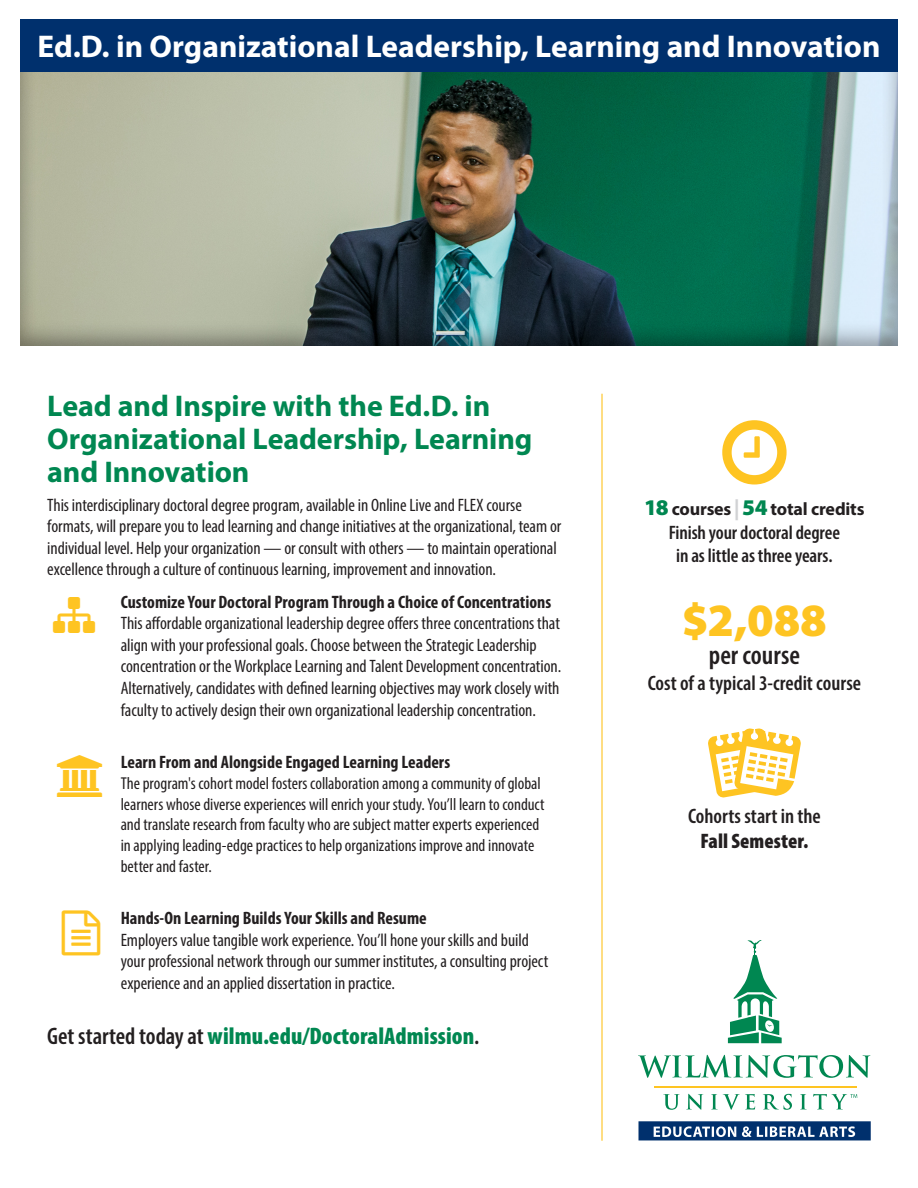
<style>
.page{position:relative;width:918px;height:1188px;background:#fff}
.page>*{position:absolute;margin:0;border:0;box-sizing:border-box;transform-origin:0 0}
.t1{font:900 46.5px "Myriad Pro";color:#fec422}
.t2{font:700 31.5px "Myriad Pro";color:#fff}
.t3{font:700 30px/33px "Myriad Pro";letter-spacing:-.005em;color:#008751}
.t4{font:600 condensed 27px "Myriad Pro";color:#231f20}
.t5{font:900 condensed 24px "Myriad Pro";letter-spacing:.005em;color:#008751}
.Fact{font:600 condensed 21px/25.2px "Myriad Pro";color:#231f20;text-align:center}
.t6{font:600 condensed 19.5px/23.4px "Myriad Pro";letter-spacing:-.005em;color:#231f20;text-align:center}
.t7{font:condensed 18px/21.6px "Myriad Pro";letter-spacing:-.005em;color:#231f20}
.t8{font:700 condensed 18px "Myriad Pro";color:#231f20}
.t9{font:700 18px "Myriad Pro";letter-spacing:-.01em;color:#231f20}
.t10{font:condensed 17.25px/20.7px "Myriad Pro";color:#231f20}
.s1{font-weight:600;color:#231f20}
.s2{font-weight:900;font-size:22.5px;color:#008751}
.s3{font-weight:900;font-stretch:condensed;font-size:21px;color:#d1d2d4}
.s4{font-weight:900}
</style>
<div class="page">
<div style="left:20px;top:20px;width:878px;height:328px;background:#231f20;opacity:.4"></div>
<div style="left:20px;top:20px;width:878px;height:52px;background:#00306d"></div>
<hr style="left:601px;top:394px;width:2px;height:747px;background:#fec422">
<svg style="left:663px;top:1094px;width:17px;height:16px"></svg>
<svg style="left:686px;top:1094px;width:17px;height:16px"></svg>
<svg style="left:711px;top:1094px;width:44px;height:16px"></svg>
<svg style="left:763px;top:1094px;width:29px;height:16px"></svg>
<svg style="left:800px;top:1094px;width:6px;height:15px"></svg>
<svg style="left:638px;top:1055px;width:232px;height:23px"></svg>
<hr style="left:654px;top:1086px;width:203px;height:2px;background:#fec422">
<svg style="left:728px;top:940px;width:54px;height:103px"></svg>
<svg style="left:813px;top:1094px;width:44px;height:15px"></svg>
<svg style="left:639px;top:1121px;width:232px;height:19px;background:#3a5f8e"></svg>
<svg style="left:708px;top:728px;width:93px;height:70px"></svg>
<p class="t2" style="left:38px;top:25px;width:844px">Ed.D. in Organizational Leadership, Learning and Innovation</p>
<p class="t3" style="left:47px;top:389px;width:487px">Lead and Inspire with the Ed.D. in<br>Organizational Leadership, Learning and Innovation</p>
<p class="t7" style="left:47px;top:494px;width:516px">This interdisciplinary doctoral degree program, available in Online Live and FLEX course formats, will prepare you to lead learning and change initiatives at the organizational, team or individual level. Help your organization — or consult with others — to maintain operational excellence through a culture of continuous learning, improvement and innovation.</p>
<p class="t8" style="left:121px;top:590px;width:432px">Customize Your Doctoral Program Through a Choice of Concentrations</p>
<p class="t7" style="left:121px;top:612px;width:442px">This affordable organizational leadership degree offers three concentrations that align with your professional goals. Choose between the Strategic Leadership concentration or the Workplace Learning and Talent Development concentration.<br>Alternatively, candidates with defined learning objectives may work closely with faculty to actively design their own organizational leadership concentration.</p>
<p class="t8" style="left:121px;top:751px;width:331px">Learn From and Alongside Engaged Learning Leaders</p>
<p class="t10" style="left:121px;top:773px;width:425px">The program's cohort model fosters collaboration among a community of global learners whose diverse experiences will enrich your study. You’ll learn to conduct and translate research from faculty who are subject matter experts experienced in applying leading-edge practices to help organizations improve and innovate better and faster.</p>
<p class="t8" style="left:121px;top:907px;width:308px">Hands-On Learning Builds Your Skills and Resume</p>
<p class="t7" style="left:121px;top:929px;width:429px">Employers value tangible work experience. You’ll hone your skills and build your professional network through our summer institutes, a consulting project experience and an applied dissertation in practice.</p>
<p class="t5" style="left:47px;top:1021px;width:434px"><span class="s1">Get started today at</span> wilmu.edu/DoctoralAdmission<span class="s1">.</span></p>
<p class="t9" style="left:644px;top:497px;width:222px"><span class="s2">18</span> courses <span class="s3">|</span><span class="s2">54</span> total credits</p>
<p class="t6" style="left:669px;top:520px;width:173px">Finish your doctoral degree in as little as three years.</p>
<p class="t1" style="left:682px;top:589px;width:147px">$2,088</p>
<p class="t4" style="left:709px;top:639px;width:93px">per course</p>
<p class="Fact" style="left:648px;top:670px;width:215px">Cost of a typical 3-credit course</p>
<p class="Fact" style="left:688px;top:803px;width:134px">Cohorts start in the<br><span class="s4">Fall Semester.</span></p>
</div>
